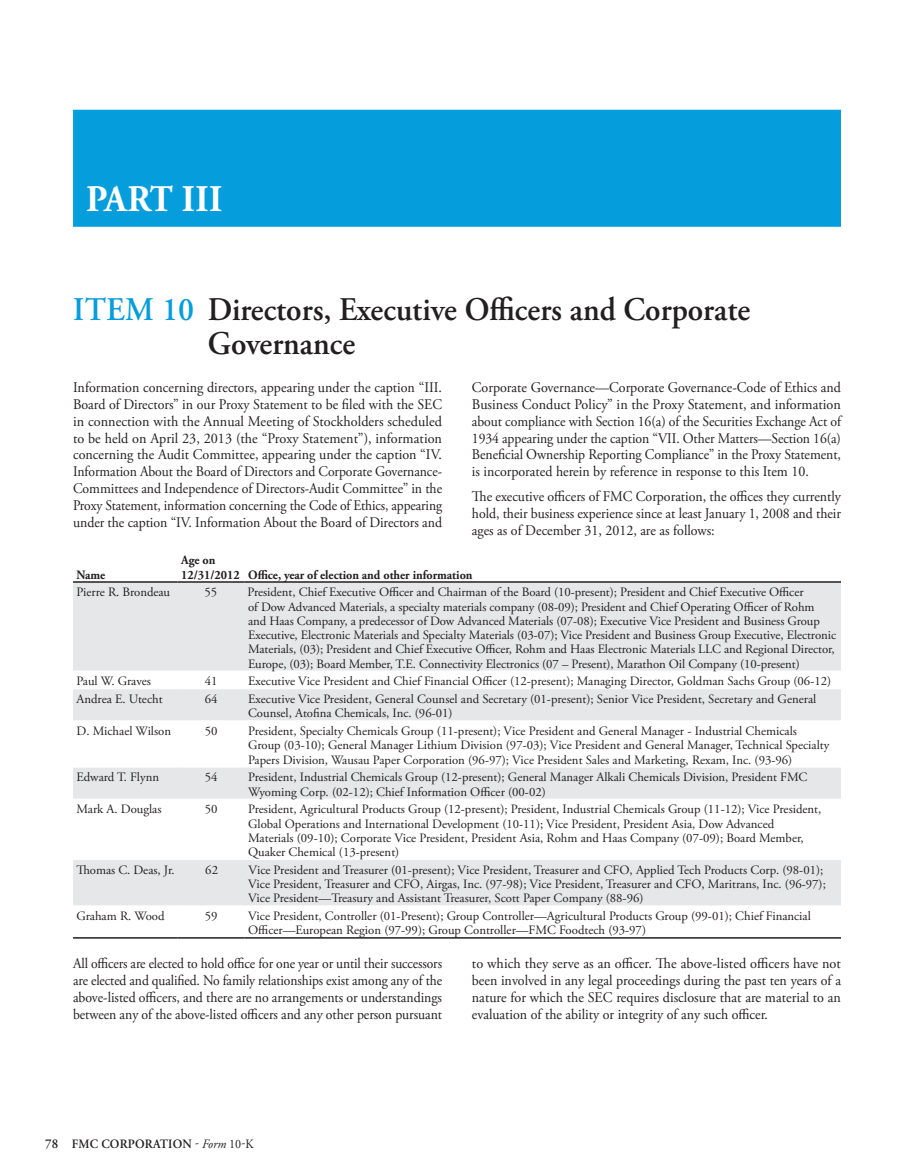
<style>
.page{position:relative;width:905px;height:1175px;background:#fff}
.page>*{position:absolute;margin:0;border:0;box-sizing:border-box;transform-origin:0 0}
.t1{font:700 37.5px "Adobe Garamond Pro";letter-spacing:.015em;color:#fff;scale:.95 1}
.t2{font:600 33px/34.5px "Adobe Garamond Pro";color:#231f20;scale:.95 1}
.t3{font:14.7px/16.8px "Adobe Garamond Pro";color:#231f20;text-align:justify;scale:.95 1}
.t4{font:14.7px/16.8px "Adobe Garamond Pro";color:#231f20;text-align:justify;scale:.92 1}
.t5{font:14.7px/16.8px "Adobe Garamond Pro";color:#231f20;text-align:justify}
.t6{font:12.75px/14.2px "Adobe Garamond Pro";color:#231f20}
.t7{font:700 12.75px/14.2px "Adobe Garamond Pro";color:#231f20;scale:.95 1}
.t8{font:600 12.75px "Adobe Garamond Pro";letter-spacing:.015em;color:#231f20;scale:.95 1}
.s1{color:#069ddc}
.s2{font-size:13.5px}
.s3{font-weight:400}
.s4{font-weight:400;font-style:italic}
</style>
<div class="page">
<div style="left:73px;top:110px;width:767px;height:117px;background:#069ddc"></div>
<svg style="left:73px;top:582px;width:767px;height:323px;fill:#e6e7e9"></svg>
<hr style="left:245px;top:670px;width:595px;height:1px;background:#fff">
<hr style="left:245px;top:688px;width:595px;height:1px;background:#fff">
<hr style="left:245px;top:720px;width:595px;height:1px;background:#fff">
<hr style="left:245px;top:766px;width:595px;height:1px;background:#fff">
<hr style="left:245px;top:798px;width:595px;height:1px;background:#fff">
<hr style="left:245px;top:859px;width:595px;height:1px;background:#fff">
<hr style="left:73px;top:581px;width:105px;height:1px;background:#231f20">
<hr style="left:178px;top:581px;width:67px;height:1px;background:#231f20">
<hr style="left:245px;top:581px;width:595px;height:1px;background:#231f20">
<hr style="left:73px;top:670px;width:105px;height:1px;background:#fff">
<hr style="left:73px;top:688px;width:105px;height:1px;background:#fff">
<hr style="left:73px;top:720px;width:105px;height:1px;background:#fff">
<hr style="left:73px;top:766px;width:105px;height:1px;background:#fff">
<hr style="left:73px;top:798px;width:105px;height:1px;background:#fff">
<hr style="left:73px;top:859px;width:105px;height:1px;background:#fff">
<hr style="left:73px;top:937px;width:105px;height:1px;background:#231f20">
<hr style="left:245px;top:937px;width:595px;height:1px;background:#231f20">
<hr style="left:178px;top:670px;width:67px;height:1px;background:#fff">
<hr style="left:178px;top:688px;width:67px;height:1px;background:#fff">
<hr style="left:178px;top:720px;width:67px;height:1px;background:#fff">
<hr style="left:178px;top:766px;width:67px;height:1px;background:#fff">
<hr style="left:178px;top:798px;width:67px;height:1px;background:#fff">
<hr style="left:178px;top:859px;width:67px;height:1px;background:#fff">
<hr style="left:178px;top:937px;width:67px;height:1px;background:#231f20">
<h1 class="t1" style="left:86px;top:184px;width:145px">PART III</h1>
<h2 class="t2" style="left:208px;top:295px;width:572px;text-indent:-135px"><span class="s1">ITEM 10</span> Directors, Executive Officers and Corporate<br>Governance</h2>
<p class="t3" style="left:73px;top:380px;width:390px">Information concerning directors, appearing under the caption “III.<br>Board of Directors” in our Proxy Statement to be filed with the SEC in connection with the Annual Meeting of Stockholders scheduled to be held on April 23, 2013 (the “Proxy Statement”), information concerning the Audit Committee, appearing under the caption “IV.<br>Information About the Board of Directors and Corporate Governance-Committees and Independence of Directors-Audit Committee” in the Proxy Statement, information concerning the Code of Ethics, appearing under the caption “IV. Information About the Board of Directors and</p>
<p class="t3" style="left:472px;top:380px;width:390px">Corporate Governance—Corporate Governance-Code of Ethics and Business Conduct Policy” in the Proxy Statement, and information about compliance with Section 16(a) of the Securities Exchange Act of 1934 appearing under the caption “VII. Other Matters—Section 16(a)<br>Beneficial Ownership Reporting Compliance” in the Proxy Statement, is incorporated herein by reference in response to this Item 10.</p>
<p class="t3" style="left:472px;top:489px;width:390px">The executive officers of FMC Corporation, the offices they currently hold, their business experience since at least January 1, 2008 and their ages as of December 31, 2012, are as follows:</p>
<p class="t7" style="left:76px;top:568px;width:32px">Name</p>
<p class="t7" style="left:181px;top:554px;width:308px">Age on<br>12/31/2012 Office, year of election and other information</p>
<p class="t6" style="left:76px;top:586px;width:95px">Pierre R. Brondeau</p>
<p class="t6" style="left:204px;top:586px;width:14px">55</p>
<p class="t6" style="left:247px;top:586px;width:590px">President, Chief Executive Officer and Chairman of the Board (10-present); President and Chief Executive Officer<br>of Dow Advanced Materials, a specialty materials company (08-09); President and Chief Operating Officer of Rohm<br>and Haas Company, a predecessor of Dow Advanced Materials (07-08); Executive Vice President and Business Group Executive, Electronic Materials and Specialty Materials (03-07); Vice President and Business Group Executive, Electronic Materials, (03); President and Chief Executive Officer, Rohm and Haas Electronic Materials LLC and Regional Director, Europe, (03); Board Member, T.E. Connectivity Electronics (07 – Present), Marathon Oil Company (10-present)</p>
<p class="t6" style="left:76px;top:675px;width:76px">Paul W. Graves</p>
<p class="t6" style="left:205px;top:675px;width:14px">41</p>
<p class="t6" style="left:248px;top:675px;width:584px">Executive Vice President and Chief Financial Officer (12-present); Managing Director, Goldman Sachs Group (06-12)</p>
<p class="t6" style="left:76px;top:693px;width:88px">Andrea E. Utecht</p>
<p class="t6" style="left:205px;top:693px;width:14px">64</p>
<p class="t6" style="left:248px;top:693px;width:569px">Executive Vice President, General Counsel and Secretary (01-present); Senior Vice President, Secretary and General<br>Counsel, Atofina Chemicals, Inc. (96-01)</p>
<p class="t6" style="left:76px;top:725px;width:96px">D. Michael Wilson</p>
<p class="t6" style="left:205px;top:725px;width:14px">50</p>
<p class="t6" style="left:248px;top:725px;width:582px">President, Specialty Chemicals Group (11-present); Vice President and General Manager - Industrial Chemicals<br>Group (03-10); General Manager Lithium Division (97-03); Vice President and General Manager, Technical Specialty<br>Papers Division, Wausau Paper Corporation (96-97); Vice President Sales and Marketing, Rexam, Inc. (93-96)</p>
<p class="t6" style="left:76px;top:771px;width:84px">Edward T. Flynn</p>
<p class="t6" style="left:205px;top:771px;width:14px">54</p>
<p class="t6" style="left:248px;top:771px;width:561px">President, Industrial Chemicals Group (12-present); General Manager Alkali Chemicals Division, President FMC<br>Wyoming Corp. (02-12); Chief Information Officer (00-02)</p>
<p class="t6" style="left:76px;top:803px;width:87px">Mark A. Douglas</p>
<p class="t6" style="left:205px;top:803px;width:14px">50</p>
<p class="t6" style="left:248px;top:803px;width:574px">President, Agricultural Products Group (12-present); President, Industrial Chemicals Group (11-12); Vice President, Global Operations and International Development (10-11); Vice President, President Asia, Dow Advanced Materials (09-10); Corporate Vice President, President Asia, Rohm and Haas Company (07-09); Board Member, Quaker Chemical (13-present)</p>
<p class="t6" style="left:76px;top:863px;width:100px">Thomas C. Deas, Jr.</p>
<p class="t6" style="left:205px;top:863px;width:14px">62</p>
<p class="t6" style="left:248px;top:863px;width:579px">Vice President and Treasurer (01-present); Vice President, Treasurer and CFO, Applied Tech Products Corp. (98-01);<br>Vice President, Treasurer and CFO, Airgas, Inc. (97-98); Vice President, Treasurer and CFO, Maritrans, Inc. (96-97);<br>Vice President—Treasury and Assistant Treasurer, Scott Paper Company (88-96)</p>
<p class="t6" style="left:76px;top:910px;width:90px">Graham R. Wood</p>
<p class="t6" style="left:205px;top:910px;width:14px">59</p>
<p class="t6" style="left:248px;top:910px;width:564px">Vice President, Controller (01-Present); Group Controller—Agricultural Products Group (99-01); Chief Financial<br>Officer—European Region (97-99); Group Controller—FMC Foodtech (93-97)</p>
<p class="t4" style="left:73px;top:956px;width:402px">All officers are elected to hold office for one year or until their successors are elected and qualified. No family relationships exist among any of the above-listed officers, and there are no arrangements or understandings between any of the above-listed officers and any other person pursuant</p>
<p class="t5" style="left:472px;top:956px;width:370px">to which they serve as an officer. The above-listed officers have not been involved in any legal proceedings during the past ten years of a nature for which the SEC requires disclosure that are material to an evaluation of the ability or integrity of any such officer.</p>
<p class="t8" style="left:45px;top:1138px;width:221px"><span class="s2">78</span> FMC CORPORATION <span class="s3">-</span> <span class="s4">Form</span> <span class="s3">10-K</span></p>
</div>
